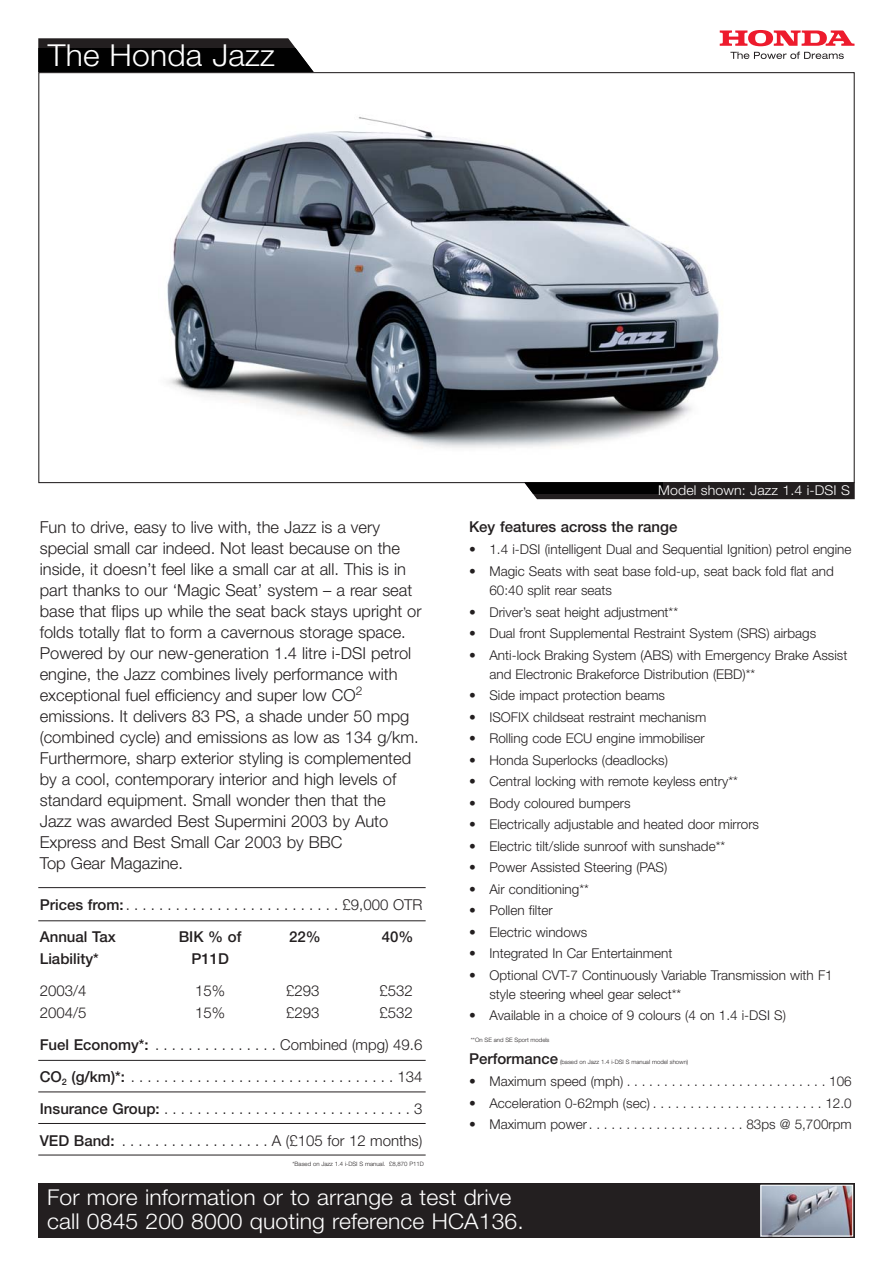
<style>
.page{position:relative;width:893px;height:1263px;background:#fff}
.page>*{position:absolute;margin:0;border:0;box-sizing:border-box;transform-origin:0 0}
.t1{font:300 30.3px "Helvetica Neue";letter-spacing:.005em;color:#fff;scale:1.05 1}
.t2{font:300 21.9px/23.9px "Helvetica Neue";letter-spacing:.005em;color:#fff;scale:1.05 1}
.t3{font:300 16.5px/21px "Helvetica Neue";color:#231f20}
.t4{font:300 15px/32px "Helvetica Neue";color:#231f20}
.t5{font:500 15px "Helvetica Neue";color:#231f20}
.t6{font:300 13.5px/19.4px "Helvetica Neue";color:#231f20}
.t7{font:300 13.5px "Helvetica Neue";letter-spacing:.005em;color:#fff;scale:1.05 1}
.t8{font:300 6px "Helvetica Neue";color:#231f20}
.s1{font-weight:500}
</style>
<div class="page">
<img style="left:167px;top:117px;width:552px;height:331px">
<svg style="left:38px;top:38px;width:259px;height:11px"></svg>
<div style="left:38px;top:49px;width:276px;height:23px;background:#010101"></div>
<div style="left:533px;top:482px;width:322px;height:17px;background:#231f20"></div>
<img style="left:524px;top:482px;width:138px;height:12px">
<svg style="left:730px;top:52px;width:114px;height:7px"></svg>
<svg style="left:720px;top:30px;width:134px;height:16px"></svg>
<hr style="left:38px;top:1060px;width:388px;height:1px;background:#231f20">
<hr style="left:38px;top:1091px;width:388px;height:1px;background:#231f20">
<hr style="left:38px;top:1123px;width:388px;height:1px;background:#231f20">
<hr style="left:38px;top:1155px;width:388px;height:1px;background:#231f20">
<hr style="left:38px;top:887px;width:388px;height:1px;background:#231f20">
<hr style="left:38px;top:920px;width:388px;height:1px;background:#231f20">
<div style="left:38px;top:1183px;width:817px;height:55px;background:#231f20"></div>
<img style="left:763px;top:1187px;width:88px;height:47px">
<div style="left:761px;top:1185px;width:92px;height:51px;border:1px solid #fff"></div>
<h1 class="t1" style="left:48px;top:44px;width:218px">The Honda Jazz</h1>
<p class="t7" style="left:658px;top:485px;width:184px">Model shown: Jazz 1.4 i-DSI S</p>
<p class="t3" style="left:40px;top:519px;width:383px">Fun to drive, easy to live with, the Jazz is a very special small car indeed. Not least because on the inside, it doesn’t feel like a small car at all. This is in part thanks to our ‘Magic Seat’ system – a rear seat base that flips up while the seat back stays upright or folds totally flat to form a cavernous storage space.<br>Powered by our new-generation 1.4 litre i-DSI petrol engine, the Jazz combines lively performance with exceptional fuel efficiency and super low CO<sup>2 </sup>emissions. It delivers 83 PS, a shade under 50 mpg (combined cycle) and emissions as low as 134 g/km.<br>Furthermore, sharp exterior styling is complemented by a cool, contemporary interior and high levels of standard equipment. Small wonder then that the Jazz was awarded Best Supermini 2003 by Auto Express and Best Small Car 2003 by BBC<br>Top Gear Magazine.</p>
<p class="t5" style="left:469px;top:522px;width:210px">Key features across the range</p>
<p class="t6" style="left:469px;top:541px;width:384px">• 1.4 i-DSI (intelligent Dual and Sequential Ignition) petrol engine</p>
<p class="t6" style="left:489px;top:562px;width:346px;text-indent:-20px">• Magic Seats with seat base fold-up, seat back fold flat and<br>60:40 split rear seats</p>
<p class="t6" style="left:469px;top:603px;width:211px">• Driver’s seat height adjustment**</p>
<p class="t6" style="left:469px;top:625px;width:349px">• Dual front Supplemental Restraint System (SRS) airbags</p>
<p class="t6" style="left:489px;top:646px;width:359px;text-indent:-20px">• Anti-lock Braking System (ABS) with Emergency Brake Assist and Electronic Brakeforce Distribution (EBD)**</p>
<p class="t6" style="left:469px;top:687px;width:198px">• Side impact protection beams</p>
<p class="t6" style="left:469px;top:709px;width:239px">• ISOFIX childseat restraint mechanism</p>
<p class="t6" style="left:469px;top:730px;width:237px">• Rolling code ECU engine immobiliser</p>
<p class="t6" style="left:469px;top:751px;width:200px">• Honda Superlocks (deadlocks)</p>
<p class="t6" style="left:469px;top:773px;width:270px">• Central locking with remote keyless entry**</p>
<p class="t6" style="left:469px;top:794px;width:163px">• Body coloured bumpers</p>
<p class="t6" style="left:469px;top:816px;width:292px">• Electrically adjustable and heated door mirrors</p>
<p class="t6" style="left:469px;top:837px;width:258px">• Electric tilt/slide sunroof with sunshade**</p>
<p class="t6" style="left:469px;top:859px;width:200px">• Power Assisted Steering (PAS)</p>
<p class="t6" style="left:469px;top:880px;width:121px">• Air conditioning**</p>
<p class="t6" style="left:469px;top:902px;width:85px">• Pollen filter</p>
<p class="t6" style="left:469px;top:923px;width:120px">• Electric windows</p>
<p class="t6" style="left:469px;top:945px;width:205px">• Integrated In Car Entertainment</p>
<p class="t6" style="left:489px;top:966px;width:345px;text-indent:-20px">• Optional CVT-7 Continuously Variable Transmission with F1 style steering wheel gear select**</p>
<p class="t6" style="left:469px;top:1007px;width:318px">• Available in a choice of 9 colours (4 on 1.4 i-DSI S)</p>
<p class="t8" style="left:471px;top:1037px;width:80px">**On SE and SE Sport models</p>
<p class="t5" style="left:469px;top:1054px;width:91px">Performance</p>
<p class="t8" style="left:560px;top:1060px;width:130px">(based on Jazz 1.4 i-DSI S manual model shown)</p>
<p class="t6" style="left:469px;top:1073px;width:384px">• Maximum speed (mph) . . . . . . . . . . . . . . . . . . . . . . . . . . . 106</p>
<p class="t6" style="left:469px;top:1094px;width:384px">• Acceleration 0-62mph (sec) . . . . . . . . . . . . . . . . . . . . . . . 12.0</p>
<p class="t6" style="left:469px;top:1116px;width:384px">• Maximum power. . . . . . . . . . . . . . . . . . . . . 83ps @ 5,700rpm</p>
<p class="t4" style="left:40px;top:890px;width:384px"><span class="s1">Prices from:</span> . . . . . . . . . . . . . . . . . . . . . . . . . . £9,000 OTR<br><span class="s1">Annual Tax</span></p>
<p class="t5" style="left:179px;top:931px;width:64px">BIK % of</p>
<p class="t5" style="left:289px;top:931px;width:33px">22%</p>
<p class="t5" style="left:382px;top:931px;width:33px">40%</p>
<p class="t5" style="left:40px;top:953px;width:60px">Liability*</p>
<p class="t5" style="left:191px;top:953px;width:39px">P11D</p>
<p class="t4" style="left:40px;top:976px;width:48px">2003/4</p>
<p class="t4" style="left:195px;top:976px;width:32px">15%</p>
<p class="t4" style="left:286px;top:976px;width:35px">£293</p>
<p class="t4" style="left:379px;top:976px;width:35px">£532</p>
<p class="t4" style="left:40px;top:998px;width:48px">2004/5</p>
<p class="t4" style="left:195px;top:998px;width:32px">15%</p>
<p class="t4" style="left:286px;top:998px;width:35px">£293</p>
<p class="t4" style="left:40px;top:998px;width:384px;text-indent:340px">£532<br><span class="s1">Fuel Economy*:</span> . . . . . . . . . . . . . . . Combined (mpg) 49.6<br><span class="s1">CO</span><sub>2</sub> <span class="s1">(g/km)*:</span> . . . . . . . . . . . . . . . . . . . . . . . . . . . . . . . . 134<br><span class="s1">Insurance Group:</span> . . . . . . . . . . . . . . . . . . . . . . . . . . . . . . 3<br><span class="s1">VED Band:</span> . . . . . . . . . . . . . . . . . . A (£105 for 12 months)</p>
<p class="t8" style="left:293px;top:1162px;width:133px">*Based on Jazz 1.4 i-DSI S manual. £8,870 P11D</p>
<h2 class="t2" style="left:47px;top:1187px;width:456px">For more information or to arrange a test drive call 0845 200 8000 quoting reference HCA136.</h2>
</div>
